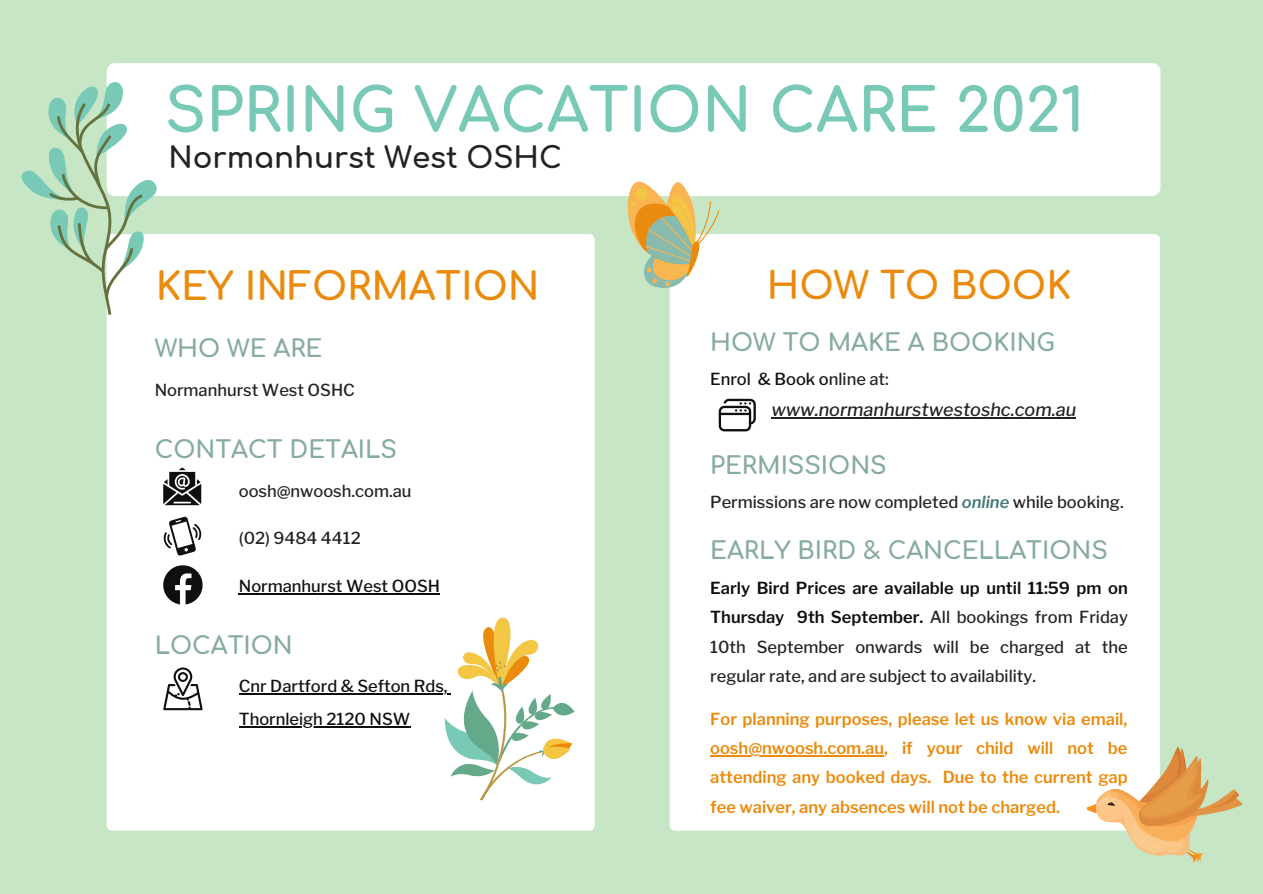
<style>
.page{position:relative;width:1263px;height:894px;background:#fff}
.page>*{position:absolute;margin:0;border:0;box-sizing:border-box;transform-origin:0 0}
.t1{font:700 60px "Comfortaa";color:#78c9b5}
.t2{font:700 38.25px "Comfortaa";color:#eb8b0d}
.t3{font:700 37.5px "Comfortaa";color:#eb8b0d}
.t4{font:700 29.25px "Comfortaa";color:#232323}
.t5{font:700 24px "Comfortaa";color:#86aba1}
.t6{font:italic 500 18px "Libre Franklin";color:#232323}
.t7{font:500 16.5px/29.4px "Libre Franklin";color:#232323;text-align:justify}
.t8{font:600 16.5px/29.4px "Libre Franklin";color:#eb8b0d;text-align:justify}
.t9{font:500 16.5px "Libre Franklin";color:#100f0d}
.s1{color:#232323}
.s2{font-weight:600;font-style:italic;color:#457a77}
.s3{font-weight:600;color:#100f0d}
</style>
<div class="page">
<div style="left:0;top:0;width:1263px;height:893px;background:#c6e6c5"></div>
<div style="left:107px;top:63px;width:1053px;height:133px;background:#fff;border-radius:8px"></div>
<div style="left:107px;top:234px;width:488px;height:596px;background:#fff;border-radius:5px"></div>
<hr style="left:239px;top:592px;width:201px;height:2px;background:#100f0d">
<hr style="left:239px;top:693px;width:209px;height:1px;background:#100f0d">
<hr style="left:239px;top:726px;width:171px;height:1px;background:#100f0d">
<svg style="left:163px;top:667px;width:40px;height:43px"></svg>
<svg style="left:163px;top:565px;width:40px;height:39px"></svg>
<svg style="left:163px;top:516px;width:38px;height:39px"></svg>
<svg style="left:163px;top:467px;width:38px;height:38px"></svg>
<div style="left:670px;top:234px;width:490px;height:596px;background:#fff;border-radius:5px"></div>
<hr style="left:771px;top:417px;width:305px;height:1px;background:#232323">
<hr style="left:710px;top:755px;width:174px;height:1px;background:#eb8b0d">
<svg style="left:719px;top:398px;width:37px;height:33px"></svg>
<svg style="left:428px;top:617px;width:147px;height:184px"></svg>
<svg style="left:627px;top:181px;width:92px;height:108px"></svg>
<svg style="left:21px;top:76px;width:136px;height:239px"></svg>
<svg style="left:1086px;top:746px;width:157px;height:117px"></svg>
<p class="t1" style="left:165px;top:79px;width:921px">SPRING VACATION CARE 2021</p>
<p class="t4" style="left:168px;top:142px;width:395px">Normanhurst West OSHC</p>
<p class="t2" style="left:156px;top:266px;width:385px">KEY INFORMATION</p>
<p class="t5" style="left:155px;top:336px;width:169px">WHO WE ARE</p>
<p class="t7" style="left:155px;top:375px;width:202px">Normanhurst West OSHC</p>
<p class="t5" style="left:155px;top:436px;width:244px">CONTACT DETAILS</p>
<p class="t7" style="left:239px;top:476px;width:174px">oosh@nwoosh.com.au</p>
<p class="t7" style="left:239px;top:523px;width:123px">(02) 9484 4412</p>
<p class="t9" style="left:239px;top:575px;width:203px">Normanhurst West OOSH</p>
<p class="t5" style="left:155px;top:632px;width:140px">LOCATION</p>
<p class="t9" style="left:239px;top:676px;width:210px">Cnr Dartford &amp; Sefton Rds,</p>
<p class="t9" style="left:239px;top:708px;width:173px">Thornleigh 2120 NSW</p>
<p class="t3" style="left:767px;top:266px;width:306px">HOW TO BOOK</p>
<p class="t5" style="left:710px;top:329px;width:346px">HOW TO MAKE A BOOKING</p>
<p class="t9" style="left:710px;top:369px;width:180px">Enrol &amp; Book o<span class="s1">nline at:</span></p>
<p class="t6" style="left:771px;top:399px;width:306px">www.normanhurstwestoshc.com.au</p>
<p class="t5" style="left:710px;top:452px;width:178px">PERMISSIONS</p>
<p class="t7" style="left:710px;top:487px;width:415px">Permissions are now completed <span class="s2">online</span> while booking.</p>
<p class="t5" style="left:710px;top:538px;width:399px">EARLY BIRD &amp; CANCELLATIONS</p>
<p class="t7" style="left:710px;top:573px;width:419px"><span class="s3">Early Bird Prices are available up until 11:59 pm on Thursday 9th September.</span> All bookings from Friday 10th September onwards will be charged at the regular rate, and are subject to availability.</p>
<p class="t8" style="left:710px;top:703px;width:419px">For planning purposes, please let us know via email, oosh@nwoosh.com.au, if your child will not be attending any booked days. Due to the current gap fee waiver, any absences will not be charged.</p>
</div>
